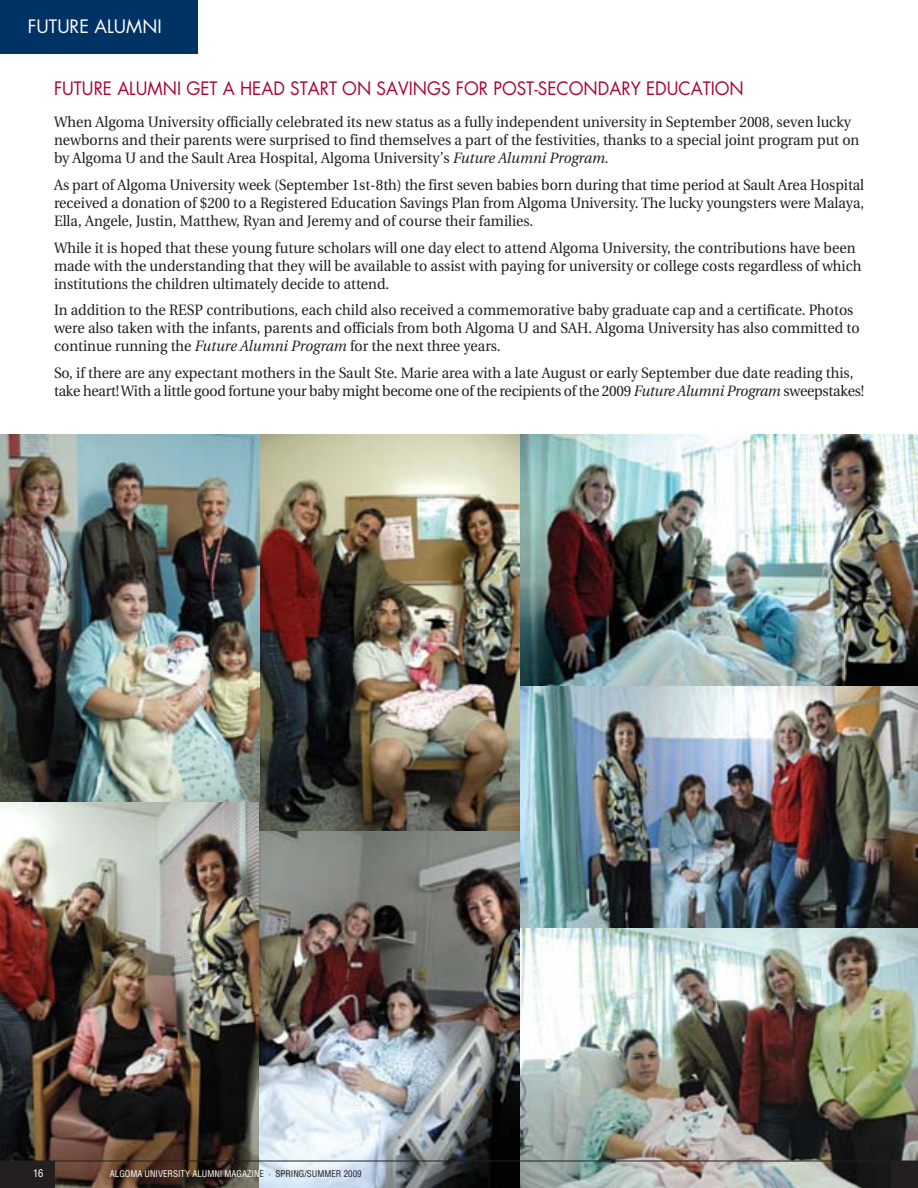
<style>
.page{position:relative;width:918px;height:1188px;background:#fff}
.page>*{position:absolute;margin:0;border:0;box-sizing:border-box;transform-origin:0 0}
.t1{font:18px "Futura";color:#a90432;scale:.95 1}
.t2{font:18px "Futura";color:#fff}
.t3{font:15px/18px "Utopia";color:#231f20;scale:.95 1}
.t4{font:condensed 10.5px "Helvetica";color:#fff}
.t5{font:condensed 9px "Helvetica";color:#fff}
.s1{font-style:italic}
.s2{color:#231f20}
</style>
<div class="page">
<img style="left:0;top:802px;width:521px;height:386px">
<img style="left:257px;top:434px;width:264px;height:397px">
<img style="left:521px;top:434px;width:397px;height:253px">
<img style="left:521px;top:687px;width:397px;height:242px">
<img style="left:521px;top:929px;width:397px;height:259px">
<div style="left:0;top:1161px;width:54px;height:27px;background:#231f20"></div>
<hr style="left:0;top:1161px;width:918px;height:1px;background:#231f20">
<div style="left:891px;top:1161px;width:27px;height:27px;background:#231f20"></div>
<div style="left:0;top:0;width:198px;height:54px;background:#003263"></div>
<img style="left:0;top:434px;width:259px;height:368px">
<p class="t2" style="left:28px;top:18px;width:135px">FUTURE ALUMNI</p>
<p class="t1" style="left:54px;top:80px;width:728px">FUTURE ALUMNI GET A HEAD START ON SAVINGS FOR POST-SECONDARY EDUCATION</p>
<p class="t3" style="left:54px;top:115px;width:849px">When Algoma University officially celebrated its new status as a fully independent university in September 2008, seven lucky newborns and their parents were surprised to find themselves a part of the festivities, thanks to a special joint program put on by Algoma U and the Sault Area Hospital, Algoma University’s <span class="s1">Future Alumni Program.</span></p>
<p class="t3" style="left:54px;top:177px;width:854px;text-align:justify">As part of Algoma University week (September 1st-8th) the first seven babies born during that time period at Sault Area Hospital received a donation of $200 to a Registered Education Savings Plan from Algoma University. The lucky youngsters were Malaya, Ella, Angele, Justin, Matthew, Ryan and Jeremy and of course their families.</p>
<p class="t3" style="left:54px;top:240px;width:851px">While it is hoped that these young future scholars will one day elect to attend Algoma University, the contributions have been made with the understanding that they will be available to assist with paying for university or college costs regardless of which institutions the children ultimately decide to attend.</p>
<p class="t3" style="left:54px;top:303px;width:849px">In addition to the RESP contributions, each child also received a commemorative baby graduate cap and a certificate. Photos were also taken with the infants, parents and officials from both Algoma U and SAH. Algoma University has also committed to continue running the <span class="s1">Future Alumni Program</span> for the next three years.</p>
<p class="t3" style="left:54px;top:365px;width:854px">So, if there are any expectant mothers in the Sault Ste. Marie area with a late August or early September due date reading this, take heart! With a little good fortune your baby might become one of the recipients of the 2009 <span class="s1">Future Alumni Program</span> sweepstakes!</p>
<p class="t4" style="left:33px;top:1170px;width:12px">16</p>
<p class="t5" style="left:110px;top:1170px;width:253px">ALGOMA UNIVERSITY ALUMNI MAGAZIN<span class="s2">E · SPRING/SUMMER 2009</span></p>
</div>
